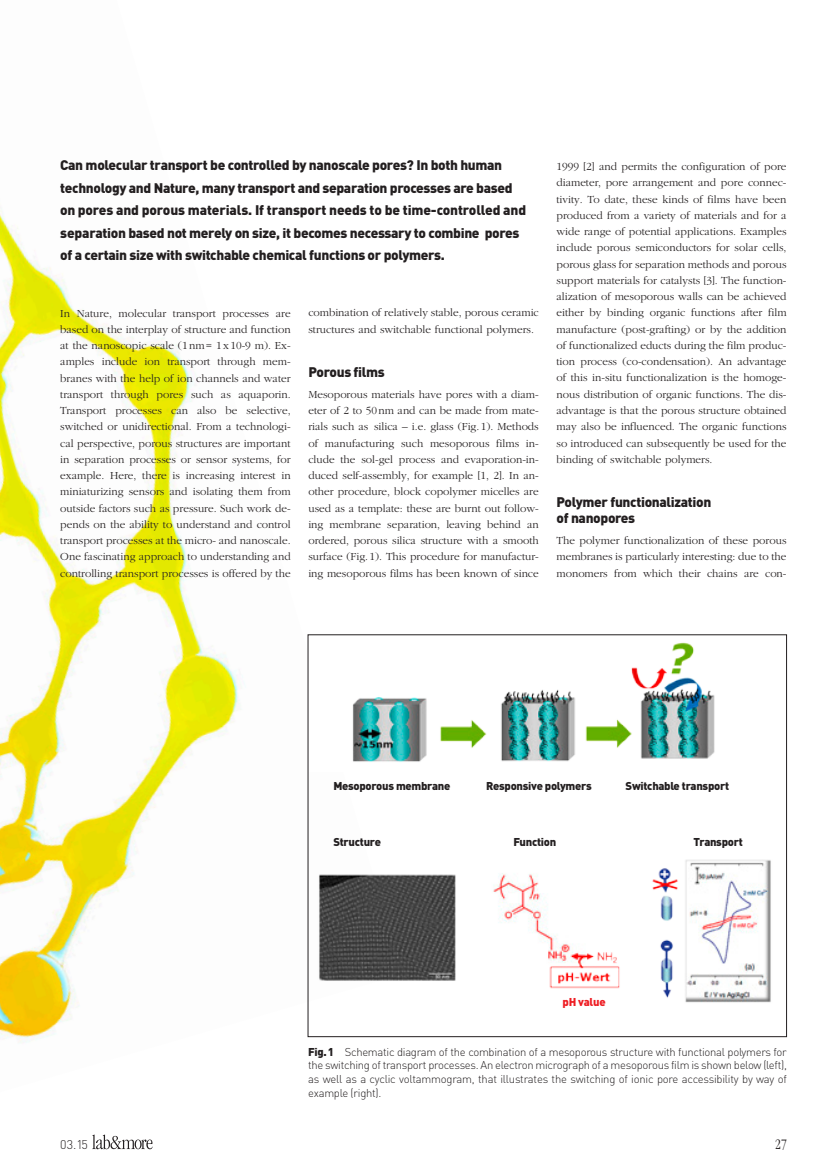
<style>
.page{position:relative;width:833px;height:1170px;background:#fff}
.page>*{position:absolute;margin:0;border:0;box-sizing:border-box;transform-origin:0 0}
.t1{font:300 condensed 15px "Garamond";color:#231f20}
.t2{font:900 13.75px/22.5px "DIN Pro";letter-spacing:-.025em;color:#231f20}
.t3{font:300 12.5px "DIN";color:#231f20}
.t4{font:300 11.25px/16.2px "Garamond";color:#231f20;text-align:justify}
.t5{font:300 11.25px/13.8px "DIN Pro";letter-spacing:-.02em;color:#231f20;text-align:justify}
.t6{font:900 11.25px "DIN Pro";letter-spacing:-.025em;color:#231f20}
.t7{font:900 11.25px "DIN Pro";letter-spacing:-.025em;color:#ee1d23}
.s1{font-weight:900}
</style>
<div class="page">
<svg style="left:92px;top:1134px;width:60px;height:15px"></svg>
<img style="left:0;top:210px;width:402px;height:833px">
<img style="left:310px;top:636px;width:405px;height:135px">
<img style="left:310px;top:854px;width:461px;height:151px">
<div style="left:555px;top:993px;width:58px;height:16px;background:#fff"></div>
<p class="t2" style="left:60px;top:153px;width:467px">Can molecular transport be controlled by nanoscale pores? In both human technology and Nature, many transport and separation processes are based on pores and porous materials. If transport needs to be time-controlled and separation based not merely on size, it becomes necessary to combine pores of a certain size with switchable chemical functions or polymers.</p>
<p class="t4" style="left:60px;top:305px;width:232px">In Nature, molecular transport processes are based on the interplay of structure and function at the nanoscopic scale (1nm= 1x10-9 m). Ex&shy;amples include ion transport through mem&shy;branes with the help of ion channels and water transport through pores such as aquaporin.<br>Transport processes can also be selective, switched or unidirectional. From a technologi&shy;cal perspective, porous structures are important in separation processes or sensor systems, for example. Here, there is increasing interest in miniaturizing sensors and isolating them from outside factors such as pressure. Such work de&shy;pends on the ability to understand and control transport processes at the micro- and nanoscale.<br>One fascinating approach to understanding and controlling transport processes is offered by the</p>
<p class="t4" style="left:308px;top:305px;width:232px">combination of relatively stable, porous ceramic structures and switchable functional polymers.</p>
<p class="t2" style="left:308px;top:360px;width:78px">Porous films</p>
<p class="t4" style="left:308px;top:386px;width:232px">Mesoporous materials have pores with a diam&shy;eter of 2 to 50nm and can be made from mate&shy;rials such as silica – i.e. glass (Fig. 1). Methods of manufacturing such mesoporous films in&shy;clude the sol-gel process and evaporation-in&shy;duced self-assembly, for example [1, 2]. In an&shy;other procedure, block copolymer micelles are used as a template: these are burnt out follow&shy;ing membrane separation, leaving behind an ordered, porous silica structure with a smooth surface (Fig.1). This procedure for manufactur&shy;ing mesoporous films has been known of since</p>
<p class="t4" style="left:556px;top:158px;width:231px">1999 [2] and permits the configuration of pore diameter, pore arrangement and pore connec&shy;tivity. To date, these kinds of films have been produced from a variety of materials and for a wide range of potential applications. Examples include porous semiconductors for solar cells, porous glass for separation methods and porous support materials for catalysts [3]. The function&shy;alization of mesoporous walls can be achieved either by binding organic functions after film manufacture (post-grafting) or by the addition of functionalized educts during the film produc&shy;tion process (co-condensation). An advantage of this in-situ functionalization is the homoge&shy;nous distribution of organic functions. The dis&shy;advantage is that the porous structure obtained may also be influenced. The organic functions so introduced can subsequently be used for the binding of switchable polymers.</p>
<p class="t2" style="left:556px;top:493px;width:156px;line-height:16.2px">Polymer functionalization of nanopores</p>
<p class="t4" style="left:556px;top:532px;width:231px">The polymer functionalization of these porous membranes is particularly interesting: due to the monomers from which their chains are con-</p>
<p class="t6" style="left:333px;top:778px;width:119px">Mesoporous membrane</p>
<p class="t6" style="left:486px;top:778px;width:107px">Responsive polymers</p>
<p class="t6" style="left:625px;top:778px;width:105px">Switchable transport</p>
<p class="t6" style="left:333px;top:834px;width:49px">Structure</p>
<p class="t6" style="left:513px;top:834px;width:44px">Function</p>
<p class="t6" style="left:693px;top:834px;width:51px">Transport</p>
<p class="t7" style="left:562px;top:994px;width:44px">pH value</p>
<p class="t5" style="left:308px;top:1044px;width:480px"><span class="s1">Fig.1</span> Schematic diagram of the combination of a mesoporous structure with functional polymers for the switching of transport processes. An electron micrograph of a mesoporous film is shown below (left), as well as a cyclic voltammogram, that illustrates the switching of ionic pore accessibility by way of example (right).</p>
<p class="t3" style="left:60px;top:1136px;width:29px">03.15</p>
<h1 class="t1" style="left:775px;top:1136px;width:13px">27</h1>
</div>
